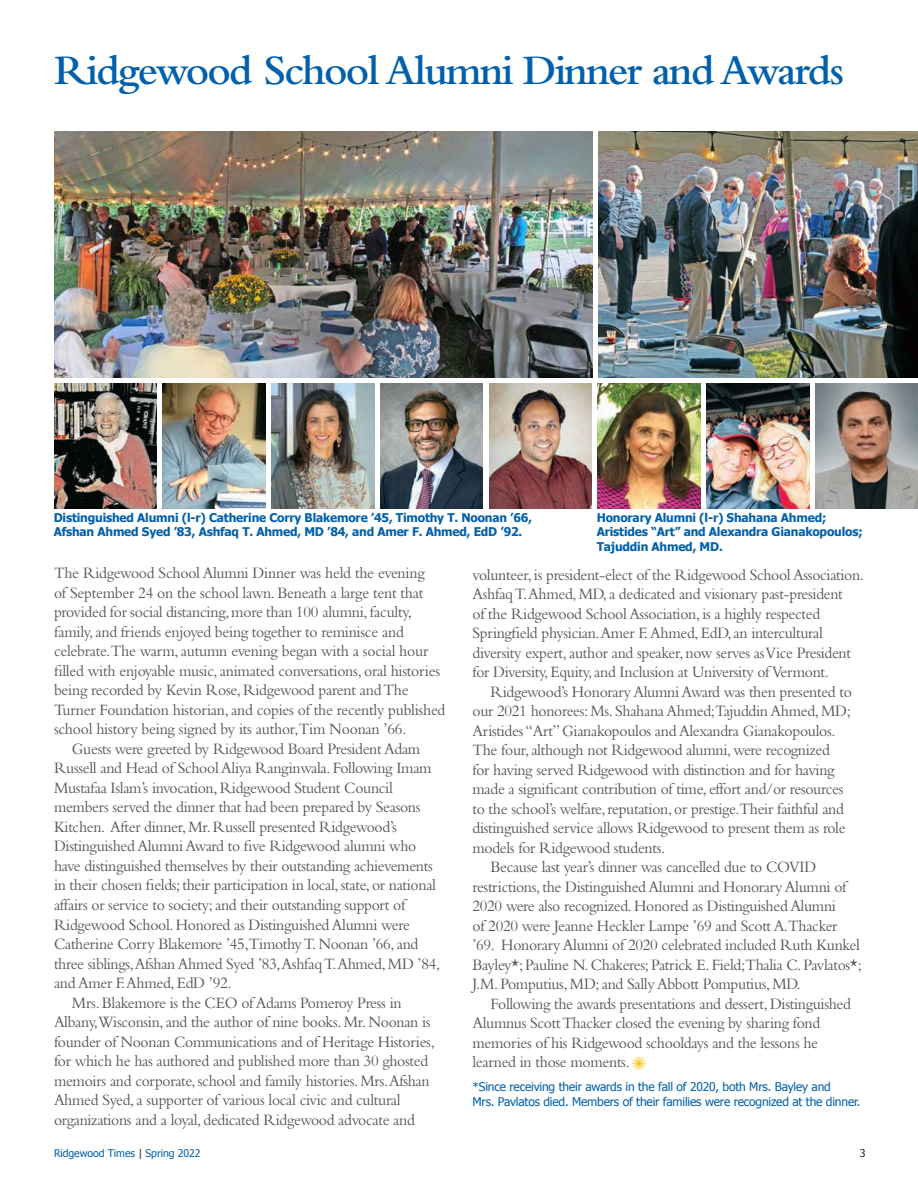
<style>
.page{position:relative;width:918px;height:1188px;background:#fff}
.page>*{position:absolute;margin:0;border:0;box-sizing:border-box;transform-origin:0 0}
.t1{font:600 43.5px "Bembo";letter-spacing:-.04em;color:#0060ab}
.t2{font:16.5px/19.5px "Bembo";letter-spacing:-.02em;color:#52575a;scale:.95 1}
.t3{font:700 12px/14.2px "Tahoma";letter-spacing:-.015em;color:#0060ab}
.t4{font:12px/15px "Tahoma";letter-spacing:-.015em;color:#0060ab}
.t5{font:10.5px "Tahoma";letter-spacing:-.005em;color:#0060ab}
.t6{font:10.5px "Tahoma";color:#231f20}
.s1{color:#231f20}
</style>
<div class="page">
<img style="left:598px;top:131px;width:320px;height:246px">
<img style="left:54px;top:131px;width:539px;height:246px">
<img style="left:272px;top:383px;width:102px;height:126px">
<img style="left:489px;top:383px;width:103px;height:126px">
<img style="left:706px;top:383px;width:103px;height:126px">
<img style="left:380px;top:383px;width:103px;height:126px">
<img style="left:54px;top:384px;width:103px;height:125px">
<img style="left:598px;top:383px;width:102px;height:126px">
<img style="left:815px;top:383px;width:103px;height:126px">
<img style="left:163px;top:383px;width:102px;height:126px">
<h1 class="t1" style="left:54px;top:46px;width:792px">Ridgewood School Alumni Dinner and Awards</h1>
<p class="t3" style="left:54px;top:510px;width:480px">Distinguished Alumni (l-r) Catherine Corry Blakemore ’45, Timothy T. Noonan ’66,<br>Afshan Ahmed Syed ’83, Ashfaq T. Ahmed, MD ’84, and Amer F. Ahmed, EdD ’92.</p>
<p class="t3" style="left:597px;top:510px;width:268px">Honorary Alumni (l-r) Shahana Ahmed;<br>Aristides “Art” and Alexandra Gianakopoulos;<br>Tajuddin Ahmed, MD.</p>
<p class="t2" style="left:54px;top:563px;width:392px">The Ridgewood School Alumni Dinner was held the evening</p>
<p class="t2" style="left:54px;top:583px;width:390px">of September 24 on the school lawn. Beneath a large tent that</p>
<p class="t2" style="left:54px;top:602px;width:378px">provided for social distancing, more than 100 alumni, faculty,</p>
<p class="t2" style="left:54px;top:622px;width:370px">family, and friends enjoyed being together to reminisce and</p>
<p class="t2" style="left:54px;top:641px;width:396px">celebrate.The warm, autumn evening began with a social hour</p>
<p class="t2" style="left:54px;top:661px;width:408px">filled with enjoyable music, animated conversations, oral histories</p>
<p class="t2" style="left:54px;top:680px;width:375px">being recorded by Kevin Rose, Ridgewood parent and The</p>
<p class="t2" style="left:54px;top:700px;width:414px">Turner Foundation historian, and copies of the recently published</p>
<p class="t2" style="left:54px;top:719px;width:372px">school history being signed by its author,Tim Noonan ’66.</p>
<p class="t2" style="left:72px;top:739px;width:368px">Guests were greeted by Ridgewood Board President Adam</p>
<p class="t2" style="left:54px;top:758px;width:399px">Russell and Head of School Aliya Ranginwala. Following Imam</p>
<p class="t2" style="left:54px;top:778px;width:358px">Mustafaa Islam’s invocation, Ridgewood Student Council</p>
<p class="t2" style="left:54px;top:797px;width:387px">members served the dinner that had been prepared by Seasons</p>
<p class="t2" style="left:54px;top:817px;width:362px">Kitchen. After dinner, Mr. Russell presented Ridgewood’s</p>
<p class="t2" style="left:54px;top:836px;width:383px">Distinguished Alumni Award to five Ridgewood alumni who</p>
<p class="t2" style="left:54px;top:856px;width:400px">have distinguished themselves by their outstanding achievements</p>
<p class="t2" style="left:54px;top:875px;width:404px">in their chosen fields; their participation in local, state, or national</p>
<p class="t2" style="left:54px;top:895px;width:371px">affairs or service to society; and their outstanding support of</p>
<p class="t2" style="left:54px;top:914px;width:376px">Ridgewood School. Honored as Distinguished Alumni were</p>
<p class="t2" style="left:54px;top:934px;width:385px">Catherine Corry Blakemore ’45,Timothy T. Noonan ’66, and</p>
<p class="t2" style="left:54px;top:953px;width:408px">three siblings,Afshan Ahmed Syed ’83,Ashfaq T.Ahmed, MD ’84,</p>
<p class="t2" style="left:54px;top:973px;width:188px">and Amer F.Ahmed, EdD ’92.</p>
<p class="t2" style="left:72px;top:992px;width:349px">Mrs. Blakemore is the CEO of Adams Pomeroy Press in</p>
<p class="t2" style="left:54px;top:1012px;width:398px">Albany,Wisconsin, and the author of nine books. Mr. Noonan is</p>
<p class="t2" style="left:54px;top:1031px;width:402px">founder of Noonan Communications and of Heritage Histories,</p>
<p class="t2" style="left:54px;top:1051px;width:395px">for which he has authored and published more than 30 ghosted</p>
<p class="t2" style="left:54px;top:1070px;width:397px">memoirs and corporate, school and family histories. Mrs.Afshan</p>
<p class="t2" style="left:54px;top:1090px;width:366px">Ahmed Syed, a supporter of various local civic and cultural</p>
<p class="t2" style="left:54px;top:1109px;width:381px">organizations and a loyal, dedicated Ridgewood advocate and</p>
<p class="t2" style="left:472px;top:564px;width:414px">volunteer, is president-elect of the Ridgewood School Association.<br>Ashfaq T.Ahmed, MD, a dedicated and visionary past-president<br>of the Ridgewood School Association, is a highly respected Springfield physician.Amer F. Ahmed, EdD, an intercultural diversity expert, author and speaker, now serves as Vice President for Diversity, Equity, and Inclusion at University of Vermont.</p>
<p class="t2" style="left:490px;top:681px;width:382px">Ridgewood’s Honorary Alumni Award was then presented to</p>
<p class="t2" style="left:472px;top:701px;width:400px">our 2021 honorees: Ms. Shahana Ahmed;Tajuddin Ahmed, MD;</p>
<p class="t2" style="left:472px;top:720px;width:384px">Aristides “Art” Gianakopoulos and Alexandra Gianakopoulos.</p>
<p class="t2" style="left:472px;top:740px;width:378px">The four, although not Ridgewood alumni, were recognized</p>
<p class="t2" style="left:472px;top:759px;width:383px">for having served Ridgewood with distinction and for having</p>
<p class="t2" style="left:472px;top:779px;width:392px">made a significant contribution of time, effort and/or resources</p>
<p class="t2" style="left:472px;top:798px;width:393px">to the school’s welfare, reputation, or prestige.Their faithful and</p>
<p class="t2" style="left:472px;top:818px;width:394px">distinguished service allows Ridgewood to present them as role</p>
<p class="t2" style="left:472px;top:837px;width:204px">models for Ridgewood students.</p>
<p class="t2" style="left:490px;top:857px;width:345px">Because last year’s dinner was cancelled due to COVID</p>
<p class="t2" style="left:472px;top:876px;width:395px">restrictions, the Distinguished Alumni and Honorary Alumni of</p>
<p class="t2" style="left:472px;top:896px;width:384px">2020 were also recognized. Honored as Distinguished Alumni</p>
<p class="t2" style="left:472px;top:915px;width:386px">of 2020 were Jeanne Heckler Lampe ’69 and Scott A.Thacker</p>
<p class="t2" style="left:472px;top:935px;width:409px">’69. Honorary Alumni of 2020 celebrated included Ruth Kunkel</p>
<p class="t2" style="left:472px;top:954px;width:411px">Bayley*; Pauline N. Chakeres; Patrick E. Field;Thalia C. Pavlatos*;</p>
<p class="t2" style="left:472px;top:974px;width:347px">J.M. Pomputius, MD; and Sally Abbott Pomputius, MD.</p>
<p class="t2" style="left:490px;top:994px;width:381px">Following the awards presentations and dessert, Distinguished</p>
<p class="t2" style="left:472px;top:1013px;width:368px">Alumnus Scott Thacker closed the evening by sharing fond</p>
<p class="t2" style="left:472px;top:1033px;width:365px">memories of his Ridgewood schooldays and the lessons he</p>
<p class="t2" style="left:472px;top:1052px;width:167px">learned in those moments.</p>
<p class="t4" style="left:472px;top:1079px;width:389px">*Since receiving their awards in the fall of 2020, both Mrs. Bayley and<br>Mrs. Pavlatos died. Members of their families were recognized at the dinner.</p>
<p class="t5" style="left:54px;top:1146px;width:148px">Ridgewood Times <span class="s1">|</span> Spring 2022</p>
<p class="t6" style="left:860px;top:1146px;width:7px">3</p>
</div>
